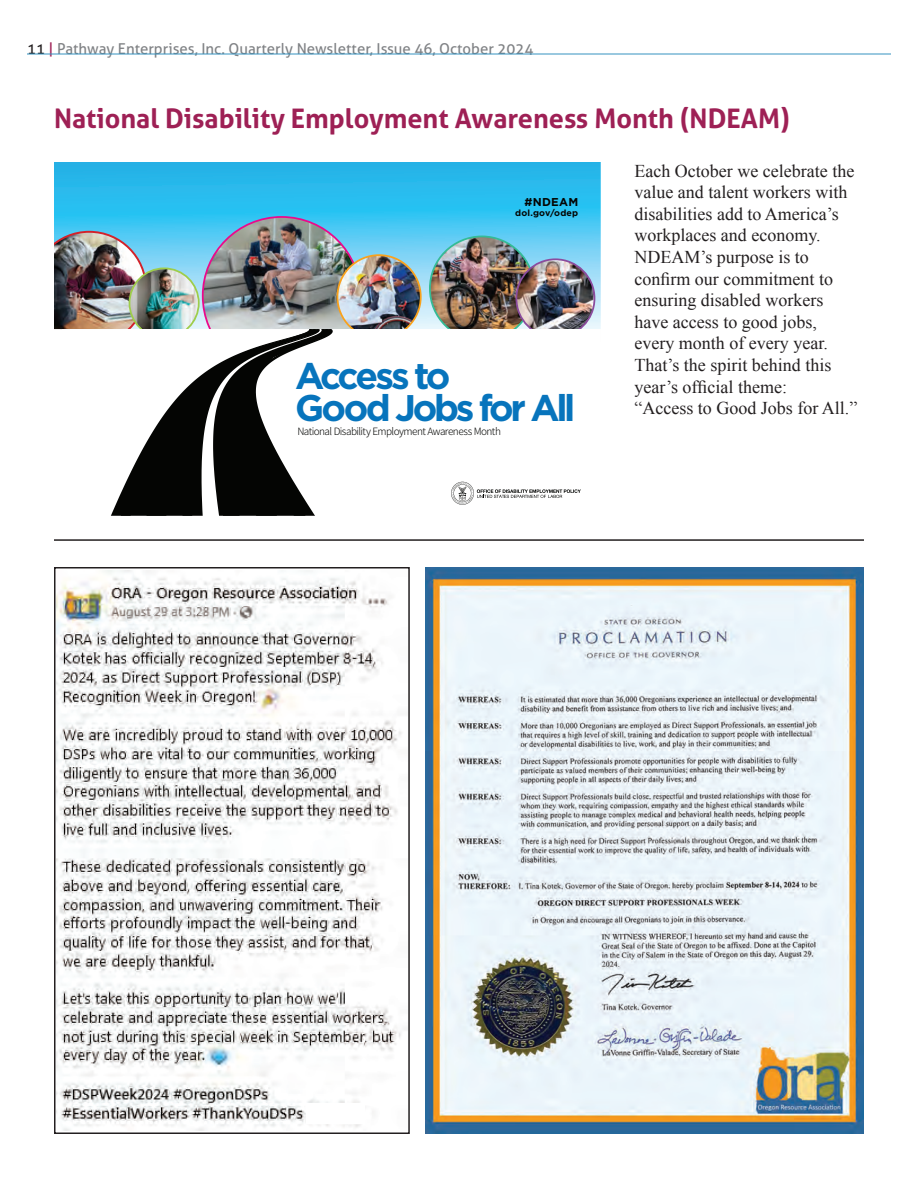
<style>
.page{position:relative;width:918px;height:1188px;background:#fff}
.page>*{position:absolute;margin:0;border:0;box-sizing:border-box;transform-origin:0 0}
.t1{font:700 37.05px/31.7px "Gotham";letter-spacing:-.09em;color:#0774bc}
.t2{font:700 27px "Aller";color:#9e2055}
.t3{font:18px/21.6px "Times New Roman";color:#231f20}
.t4{font:15px "Aller";color:#808285}
.t5{font:700 11.4px "Gotham";letter-spacing:.025em;color:#040503}
.t6{font:300 10.05px "Source Han Sans CN";letter-spacing:-.055em;color:#040503}
.t7{font:700 8.85px "Gotham";letter-spacing:.02em;color:#040503}
.s1{color:#231f20}
.s2{color:#9e2055}
</style>
<div class="page">
<hr style="left:27px;top:54px;width:864px;height:1px;background:#3592c0">
<svg style="left:54px;top:162px;width:547px;height:167px;background:#36bfee"></svg>
<img style="left:203px;top:217px;width:152px;height:38px">
<img style="left:338px;top:255px;width:83px;height:74px">
<div style="left:337px;top:254px;width:85px;height:85px;border:2px solid #f9a21c;border-radius:50%"></div>
<img style="left:430px;top:236px;width:104px;height:93px">
<img style="left:516px;top:259px;width:78px;height:70px">
<div style="left:515px;top:258px;width:80px;height:80px;border:2px solid #8b4c9e;border-radius:50%"></div>
<img style="left:54px;top:231px;width:284px;height:285px">
<svg style="left:451px;top:482px;width:130px;height:23px"></svg>
<img style="left:426px;top:567px;width:438px;height:567px">
<img style="left:57px;top:570px;width:350px;height:561px">
<div style="left:54px;top:567px;width:356px;height:567px;border:2px solid #231f20"></div>
<svg style="left:306px;top:1104px;width:59px;height:20px"></svg>
<hr style="left:54px;top:539px;width:810px;height:2px;background:#231f20">
<p class="t4" style="left:27px;top:40px;width:508px"><span class="s1">11</span> <span class="s2">|</span> Pathway Enterprises, Inc. Quarterly Newsletter, Issue 46, October 2024</p>
<h2 class="t2" style="left:54px;top:102px;width:737px">National Disability Employment Awareness Month (NDEAM)</h2>
<p class="t5" style="left:524px;top:194px;width:55px">#NDEAM</p>
<p class="t7" style="left:515px;top:207px;width:65px">dol.gov/odep</p>
<h1 class="t1" style="left:295px;top:360px;width:282px">Access to<br>Good Jobs for All</h1>
<p class="t6" style="left:297px;top:426px;width:205px">National Disability Employment Awareness Month</p>
<p class="t3" style="left:634px;top:160px;width:224px">Each October we celebrate the value and talent workers with disabilities add to America’s workplaces and economy.<br>NDEAM’s purpose is to confirm our commitment to ensuring disabled workers have access to good jobs, every month of every year.<br>That’s the spirit behind this year’s official theme:<br>“Access to Good Jobs for All.”</p>
</div>
